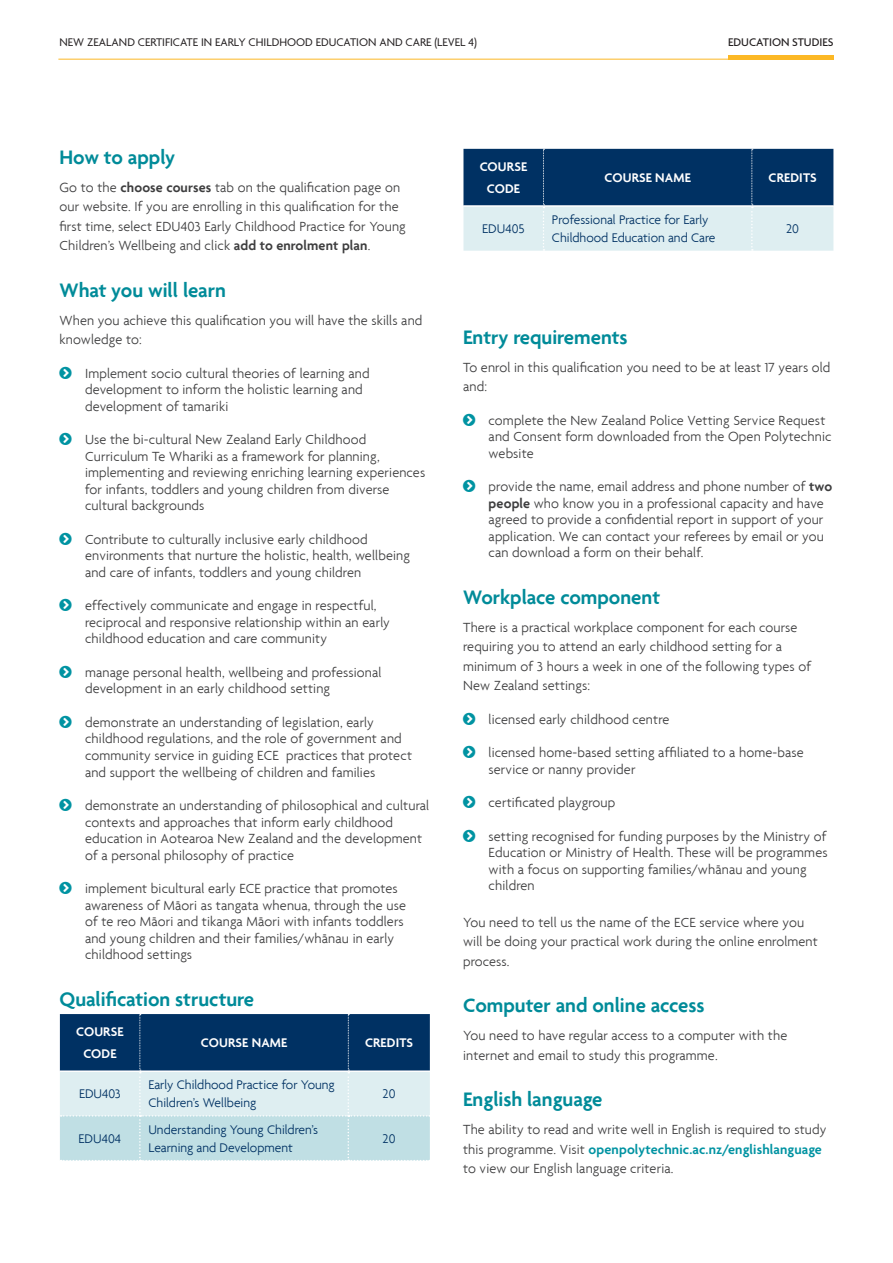
<style>
.page{position:relative;width:893px;height:1263px;background:#fff}
.page>*{position:absolute;margin:0;border:0;box-sizing:border-box;transform-origin:0 0}
.t1{font:600 21px "Mao Agenda";color:#008b99}
.Body{font:300 14.25px/16.5px "Mao Agenda";letter-spacing:.01em;color:#3e3e3f}
.Table_body{font:300 13.5px/18px "Mao Agenda";color:#003163}
.Table_Header{font:600 13.5px "Mao Agenda";letter-spacing:.01em;color:#fff}
.t2{font:12px "Agenda";color:#231f20}
.t3{font:500 12px "Agenda";color:#231f20}
.s1{font-weight:600}
.s2{font-family:"Agenda";font-weight:600;color:#0093a2}
</style>
<div class="page">
<hr style="left:728px;top:55px;width:105px;height:4px;background:#fcb825">
<hr style="left:58px;top:59px;width:775px;height:1px;background:#fcb825">
<svg style="left:60px;top:1014px;width:370px;height:147px;background:#80a1b7"></svg>
<svg style="left:463px;top:149px;width:370px;height:102px;background:#6486a3"></svg>
<p class="t2" style="left:60px;top:36px;width:419px">NEW ZEALAND CERTIFICATE IN EARLY CHILDHOOD EDUCATION AND CARE (LEVEL 4)</p>
<p class="t3" style="left:728px;top:36px;width:107px">EDUCATION STUDIES</p>
<h2 class="t1" style="left:60px;top:144px;width:117px">How to apply</h2>
<p class="Body" style="left:60px;top:177px;width:348px;line-height:19.5px">Go to the <span class="s1">choose courses</span> tab on the qualification page on our website. If you are enrolling in this qualification for the first time, select EDU403 Early Childhood Practice for Young Children’s Wellbeing and click <span class="s1">add to enrolment plan</span>.</p>
<h2 class="t1" style="left:60px;top:277px;width:168px">What you will learn</h2>
<p class="Body" style="left:60px;top:310px;width:364px;line-height:19.5px">When you achieve this qualification you will have the skills and knowledge to:</p>
<p class="Body" style="left:85px;top:365px;width:286px">Implement socio cultural theories of learning and development to inform the holistic learning and development of tamariki</p>
<p class="Body" style="left:85px;top:431px;width:342px">Use the bi-cultural New Zealand Early Childhood Curriculum Te Whariki as a framework for planning, implementing and reviewing enriching learning experiences for infants, toddlers and young children from diverse cultural backgrounds</p>
<p class="Body" style="left:85px;top:531px;width:326px">Contribute to culturally inclusive early childhood environments that nurture the holistic, health, wellbeing and care of infants, toddlers and young children</p>
<p class="Body" style="left:85px;top:597px;width:306px">effectively communicate and engage in respectful, reciprocal and responsive relationship within an early childhood education and care community</p>
<p class="Body" style="left:85px;top:664px;width:298px">manage personal health, wellbeing and professional development in an early childhood setting</p>
<p class="Body" style="left:85px;top:714px;width:328px">demonstrate an understanding of legislation, early childhood regulations, and the role of government and community service in guiding ECE practices that protect and support the wellbeing of children and families</p>
<p class="Body" style="left:85px;top:797px;width:346px">demonstrate an understanding of philosophical and cultural contexts and approaches that inform early childhood education in Aotearoa New Zealand and the development of a personal philosophy of practice</p>
<p class="Body" style="left:85px;top:880px;width:322px">implement bicultural early ECE practice that promotes awareness of Mäori as tangata whenua, through the use of te reo Mäori and tikanga Mäori with infants toddlers and young children and their families/whänau in early childhood settings</p>
<h2 class="t1" style="left:60px;top:986px;width:196px">Qualification structure</h2>
<p class="Table_Header" style="left:76px;top:1024px;width:49px">COURSE</p>
<p class="Table_Header" style="left:83px;top:1046px;width:35px">CODE</p>
<p class="Table_Header" style="left:201px;top:1035px;width:88px">COURSE NAME</p>
<p class="Table_Header" style="left:365px;top:1035px;width:50px">CREDITS</p>
<p class="Table_body" style="left:79px;top:1085px;width:43px">EDU403</p>
<p class="Table_body" style="left:148px;top:1076px;width:188px">Early Childhood Practice for Young<br>Children’s Wellbeing</p>
<p class="Table_body" style="left:383px;top:1085px;width:14px">20</p>
<p class="Table_body" style="left:79px;top:1129px;width:44px">EDU404</p>
<p class="Table_body" style="left:148px;top:1120px;width:171px">Understanding Young Children’s<br>Learning and Development</p>
<p class="Table_body" style="left:383px;top:1129px;width:14px">20</p>
<p class="Table_Header" style="left:480px;top:159px;width:49px">COURSE</p>
<p class="Table_Header" style="left:487px;top:181px;width:35px">CODE</p>
<p class="Table_Header" style="left:604px;top:170px;width:88px">COURSE NAME</p>
<p class="Table_Header" style="left:769px;top:170px;width:50px">CREDITS</p>
<p class="Table_body" style="left:482px;top:220px;width:44px">EDU405</p>
<p class="Table_body" style="left:552px;top:211px;width:165px">Professional Practice for Early<br>Childhood Education and Care</p>
<p class="Table_body" style="left:786px;top:220px;width:14px">20</p>
<h2 class="t1" style="left:463px;top:324px;width:166px">Entry requirements</h2>
<p class="Body" style="left:463px;top:357px;width:369px;line-height:19.5px">To enrol in this qualification you need to be at least 17 years old and:</p>
<p class="Body" style="left:489px;top:412px;width:344px">complete the New Zealand Police Vetting Service Request and Consent form downloaded from the Open Polytechnic website</p>
<p class="Body" style="left:489px;top:478px;width:345px">provide the name, email address and phone number of <span class="s1">two people</span> who know you in a professional capacity and have agreed to provide a confidential report in support of your application. We can contact your referees by email or you can download a form on their behalf.</p>
<h2 class="t1" style="left:463px;top:584px;width:198px">Workplace component</h2>
<p class="Body" style="left:463px;top:617px;width:349px;line-height:19.5px">There is a practical workplace component for each course requiring you to attend an early childhood setting for a minimum of 3 hours a week in one of the following types of New Zealand settings:</p>
<p class="Body" style="left:489px;top:711px;width:182px">licensed early childhood centre</p>
<p class="Body" style="left:489px;top:744px;width:317px">licensed home-based setting affiliated to a home-base service or nanny provider</p>
<p class="Body" style="left:489px;top:794px;width:128px">certificated playgroup</p>
<p class="Body" style="left:489px;top:828px;width:340px">setting recognised for funding purposes by the Ministry of Education or Ministry of Health. These will be programmes with a focus on supporting families/whänau and young children</p>
<p class="Body" style="left:463px;top:912px;width:356px;line-height:19.5px">You need to tell us the name of the ECE service where you will be doing your practical work during the online enrolment process.</p>
<h2 class="t1" style="left:463px;top:993px;width:243px">Computer and online access</h2>
<p class="Body" style="left:463px;top:1026px;width:326px;line-height:19.5px">You need to have regular access to a computer with the internet and email to study this programme.</p>
<h2 class="t1" style="left:463px;top:1087px;width:141px">English language</h2>
<p class="Body" style="left:463px;top:1120px;width:365px;line-height:19.5px">The ability to read and write well in English is required to study this programme. Visit <span class="s2">openpolytechnic.ac.nz/englishlanguage </span>to view our English language criteria.</p>
</div>
